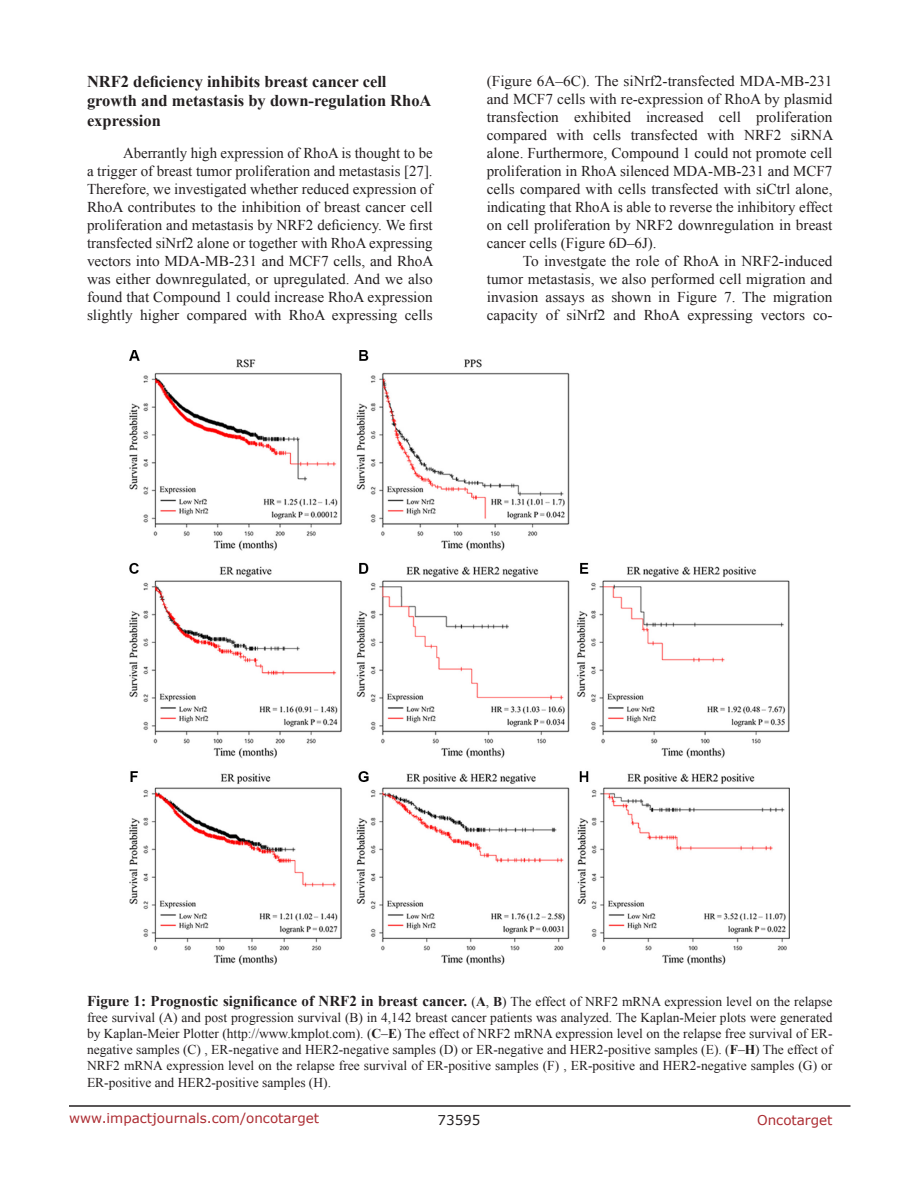
<style>
.page{position:relative;width:918px;height:1188px;background:#fff}
.page>*{position:absolute;margin:0;border:0;box-sizing:border-box;transform-origin:0 0}
.SubHeading_middle{font:700 16.5px/19.8px "Times New Roman";color:#231f20}
.BodyText{font:15px/18px "Times New Roman";color:#231f20;text-align:justify}
.FigureText{font:700 15px "Times New Roman";color:#231f20}
.FigureText-2{font:13.5px/16.2px "Times New Roman";color:#231f20;text-align:justify}
.t1{font:13.5px "Verdana";color:#ac2b31}
.t2{font:13.5px "Verdana";color:#231f20}
.s1{font-weight:400;font-size:13.5px}
.s2{font-size:13.5px}
.s3{font-weight:700}
</style>
<div class="page">
<hr style="left:69px;top:1105px;width:781px;height:2px;background:#231f20">
<img style="left:130px;top:351px;width:659px;height:613px">
<p class="SubHeading_middle" style="left:87px;top:71px;width:346px">NRF2 deficiency inhibits breast cancer cell growth and metastasis by down-regulation RhoA expression</p>
<p class="BodyText" style="left:87px;top:143px;width:348px;text-indent:36px">Aberrantly high expression of RhoA is thought to be a trigger of breast tumor proliferation and metastasis [27].<br>Therefore, we investigated whether reduced expression of RhoA contributes to the inhibition of breast cancer cell proliferation and metastasis by NRF2 deficiency. We first transfected siNrf2 alone or together with RhoA expressing vectors into MDA-MB-231 and MCF7 cells, and RhoA was either downregulated, or upregulated. And we also found that Compound 1 could increase RhoA expression slightly higher compared with RhoA expressing cells</p>
<p class="BodyText" style="left:487px;top:71px;width:348px">(Figure 6A–6C). The siNrf2-transfected MDA-MB-231 and MCF7 cells with re-expression of RhoA by plasmid transfection exhibited increased cell proliferation compared with cells transfected with NRF2 siRNA alone. Furthermore, Compound 1 could not promote cell proliferation in RhoA silenced MDA-MB-231 and MCF7 cells compared with cells transfected with siCtrl alone, indicating that RhoA is able to reverse the inhibitory effect on cell proliferation by NRF2 downregulation in breast cancer cells (Figure 6D–6J).</p>
<p class="BodyText" style="left:487px;top:251px;width:347px;text-indent:36px">To investgate the role of RhoA in NRF2-induced tumor metastasis, we also performed cell migration and invasion assays as shown in Figure 7. The migration capacity of siNrf2 and RhoA expressing vectors co-</p>
<p class="FigureText" style="left:87px;top:990px;width:747px">Figure 1: Prognostic significance of NRF2 in breast cancer. <span class="s1">(</span><span class="s2">A</span><span class="s1">,</span> <span class="s2">B</span><span class="s1">) The effect of NRF2 mRNA expression level on the relapse</span></p>
<p class="FigureText-2" style="left:87px;top:1009px;width:747px">free survival (A) and post progression survival (B) in 4,142 breast cancer patients was analyzed. The Kaplan-Meier plots were generated by Kaplan-Meier Plotter (http://www.kmplot.com). (<span class="s3">C</span>–<span class="s3">E</span>) The effect of NRF2 mRNA expression level on the relapse free survival of ER&shy;negative samples (C) , ER-negative and HER2-negative samples (D) or ER-negative and HER2-positive samples (E). (<span class="s3">F</span>–<span class="s3">H</span>) The effect of NRF2 mRNA expression level on the relapse free survival of ER-positive samples (F) , ER-positive and HER2-negative samples (G) or ER-positive and HER2-positive samples (H).</p>
<p class="t1" style="left:69px;top:1109px;width:252px">www.impactjournals.com/oncotarget</p>
<p class="t2" style="left:438px;top:1111px;width:44px">73595</p>
<p class="t1" style="left:757px;top:1111px;width:77px">Oncotarget</p>
</div>
